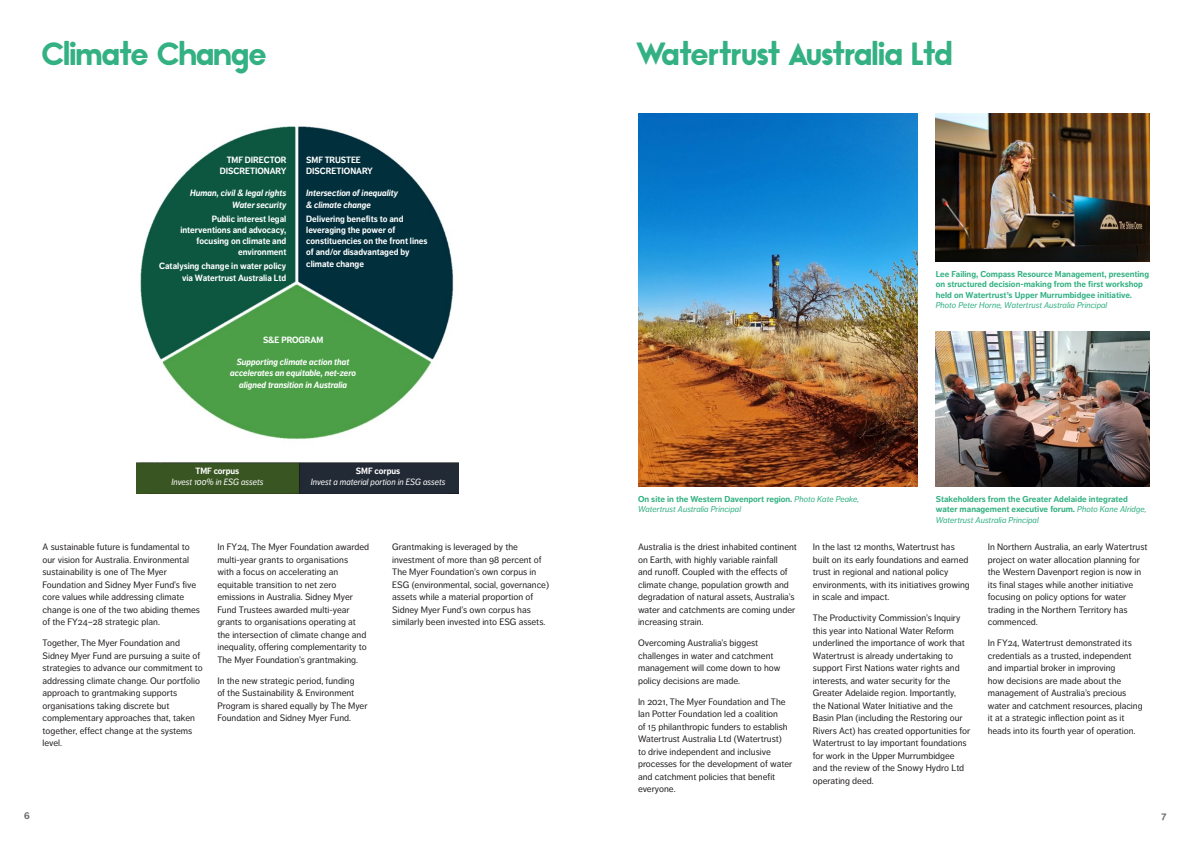
<style>
.page{position:relative;width:1191px;height:842px;background:#fff}
.page>*{position:absolute;margin:0;border:0;box-sizing:border-box;transform-origin:0 0}
.New_head_style{font:30px "Anaheim Gothic";letter-spacing:-.005em;color:#33b183}
.t1{font:700 10px "Dagny Pro";color:#6c6d70}
.Small_body{font:9.2px/12.5px "Dagny Pro";color:#231f20}
.t2{font:700 9px/11.2px "Dagny Pro";color:#fff;text-align:right;scale:.95 1}
.t3{font:italic 700 9px/11.2px "Dagny Pro";color:#fff;text-align:right;scale:.95 1}
.t4{font:italic 9px "Dagny Pro";color:#fff;scale:.95 1}
.TMF_caption{font:700 8.5px/10.5px "Dagny Pro";color:#33b183}
.TMF_caption-2{font:italic 8.5px/10.5px "Dagny Pro";color:#33b183}
.s1{font-weight:400;font-style:italic}
.s2{font-weight:700;font-style:normal}
</style>
<div class="page">
<img style="left:137px;top:126px;width:322px;height:367px">
<img style="left:935px;top:332px;width:214px;height:154px">
<img style="left:935px;top:113px;width:214px;height:148px">
<img style="left:638px;top:113px;width:279px;height:373px">
<p class="New_head_style" style="left:43px;top:34px;width:226px">Climate Change</p>
<p class="New_head_style" style="left:638px;top:34px;width:317px">Watertrust Australia Ltd</p>
<p class="t2" style="left:227px;top:154px;width:64px">TMF DIRECTOR</p>
<p class="t2" style="left:220px;top:165px;width:72px">DISCRETIONARY</p>
<p class="t3" style="left:190px;top:188px;width:103px">Human, civil &amp; legal rights<br>Water security</p>
<p class="t2" style="left:180px;top:213px;width:113px">Public interest legal interventions and advocacy, focusing on climate and environment</p>
<p class="t2" style="left:159px;top:261px;width:135px">Catalysing change in water policy via Watertrust Australia Ltd</p>
<p class="t2" style="left:306px;top:154px;width:59px">SMF TRUSTEE</p>
<p class="t2" style="left:306px;top:165px;width:72px">DISCRETIONARY</p>
<p class="t3" style="left:306px;top:188px;width:98px;text-align:left">Intersection of inequality &amp; climate change</p>
<p class="t2" style="left:306px;top:213px;width:129px;text-align:left">Delivering benefits to and leveraging the power of constituencies on the front lines of and/or disadvantaged by climate change</p>
<p class="t2" style="left:263px;top:334px;width:65px">S&amp;E PROGRAM</p>
<p class="t3" style="left:230px;top:356px;width:134px;text-align:center">Supporting climate action that accelerates an equitable, net-zero aligned transition in Australia</p>
<p class="t2" style="left:195px;top:465px;width:48px">TMF corpus</p>
<p class="t4" style="left:171px;top:477px;width:98px">Invest 100% in ESG assets</p>
<p class="t2" style="left:356px;top:465px;width:48px">SMF corpus</p>
<p class="t4" style="left:311px;top:477px;width:143px">Invest a material portion in ESG assets</p>
<p class="TMF_caption" style="left:935px;top:269px;width:215px">Lee Failing, Compass Resource Management, presenting on structured decision-making from the first workshop held on Watertrust’s Upper Murrumbidgee initiative.<br><span class="s1">Photo Peter Horne, Watertrust Australia Principal</span></p>
<p class="TMF_caption-2" style="left:638px;top:493px;width:223px"><span class="s2">On site in the Western Davenport region.</span> Photo Kate Peake,<br>Watertrust Australia Principal</p>
<p class="TMF_caption" style="left:935px;top:493px;width:212px">Stakeholders from the Greater Adelaide integrated water management executive forum. <span class="s1">Photo Kane Alridge,<br>Watertrust Australia Principal</span></p>
<p class="Small_body" style="left:43px;top:541px;width:159px">A sustainable future is fundamental to our vision for Australia. Environmental sustainability is one of The Myer Foundation and Sidney Myer Fund’s five core values while addressing climate change is one of the two abiding themes of the FY24–28 strategic plan.</p>
<p class="Small_body" style="left:43px;top:637px;width:162px">Together, The Myer Foundation and Sidney Myer Fund are pursuing a suite of strategies to advance our commitment to addressing climate change. Our portfolio approach to grantmaking supports organisations taking discrete but complementary approaches that, taken together, effect change at the systems level.</p>
<p class="Small_body" style="left:217px;top:541px;width:153px">In FY24, The Myer Foundation awarded multi-year grants to organisations<br>with a focus on accelerating an equitable transition to net zero emissions in Australia. Sidney Myer Fund Trustees awarded multi-year grants to organisations operating at the intersection of climate change and inequality, offering complementarity to The Myer Foundation’s grantmaking.</p>
<p class="Small_body" style="left:217px;top:674px;width:152px">In the new strategic period, funding<br>of the Sustainability &amp; Environment Program is shared equally by The Myer Foundation and Sidney Myer Fund.</p>
<p class="Small_body" style="left:392px;top:541px;width:158px">Grantmaking is leveraged by the investment of more than 98 percent of The Myer Foundation’s own corpus in ESG (environmental, social, governance) assets while a material proportion of Sidney Myer Fund’s own corpus has similarly been invested into ESG assets.</p>
<p class="Small_body" style="left:987px;top:541px;width:161px">In Northern Australia, an early Watertrust project on water allocation planning for the Western Davenport region is now in its final stages while another initiative focusing on policy options for water trading in the Northern Territory has commenced.</p>
<p class="Small_body" style="left:987px;top:637px;width:156px">In FY24, Watertrust demonstrated its credentials as a trusted, independent and impartial broker in improving<br>how decisions are made about the management of Australia’s precious water and catchment resources, placing it at a strategic inflection point as it heads into its fourth year of operation.</p>
<p class="Small_body" style="left:638px;top:541px;width:160px">Australia is the driest inhabited continent on Earth, with highly variable rainfall<br>and runoff. Coupled with the effects of climate change, population growth and degradation of natural assets, Australia’s water and catchments are coming under increasing strain.</p>
<p class="Small_body" style="left:638px;top:637px;width:144px">Overcoming Australia’s biggest challenges in water and catchment management will come down to how policy decisions are made.</p>
<p class="Small_body" style="left:638px;top:695px;width:156px">In 2021, The Myer Foundation and The Ian Potter Foundation led a coalition<br>of 15 philanthropic funders to establish Watertrust Australia Ltd (Watertrust)<br>to drive independent and inclusive processes for the development of water and catchment policies that benefit everyone.</p>
<p class="Small_body" style="left:813px;top:541px;width:158px">In the last 12 months, Watertrust has built on its early foundations and earned trust in regional and national policy environments, with its initiatives growing in scale and impact.</p>
<p class="Small_body" style="left:813px;top:612px;width:159px">The Productivity Commission’s Inquiry this year into National Water Reform underlined the importance of work that Watertrust is already undertaking to support First Nations water rights and interests, and water security for the Greater Adelaide region. Importantly, the National Water Initiative and the Basin Plan (including the Restoring our Rivers Act) has created opportunities for Watertrust to lay important foundations for work in the Upper Murrumbidgee and the review of the Snowy Hydro Ltd operating deed.</p>
<p class="t1" style="left:24px;top:809px;width:7px">6</p>
<p class="t1" style="left:1161px;top:809px;width:7px">7</p>
</div>
